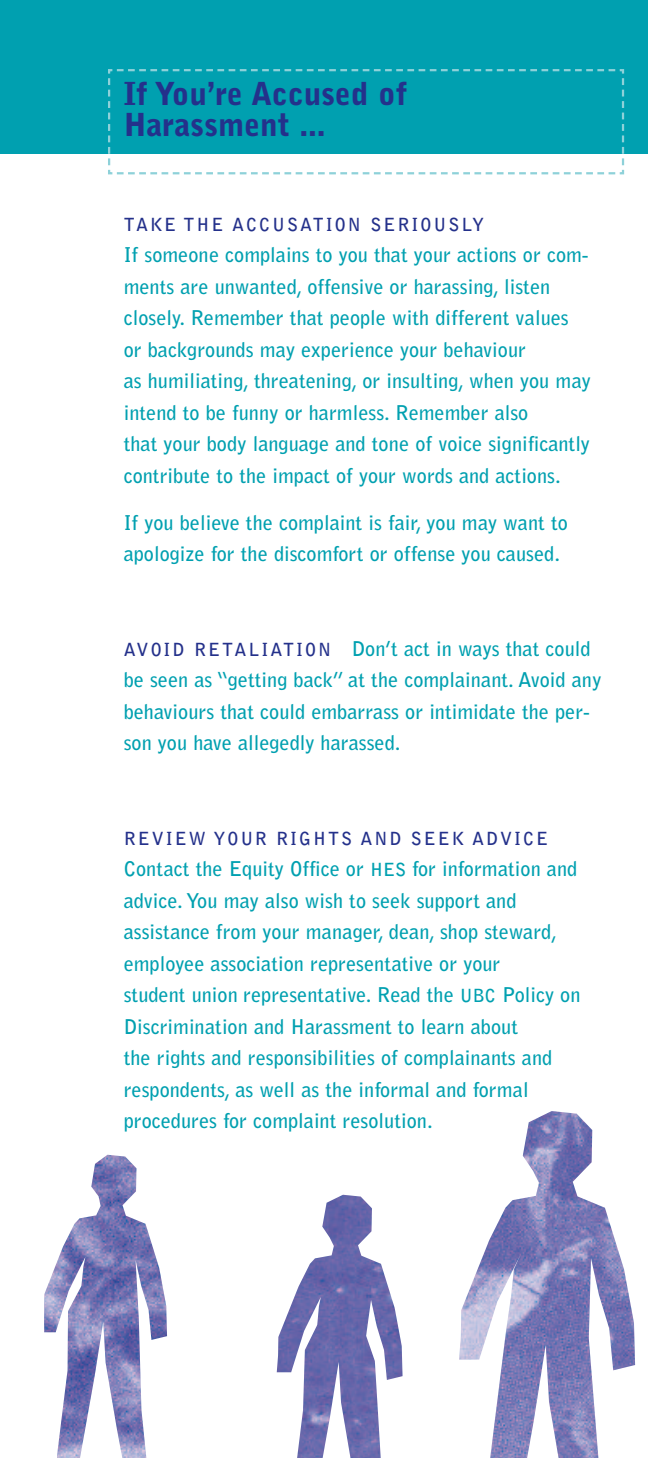
<style>
.page{position:relative;width:648px;height:1458px;background:#fff}
.page>*{position:absolute;margin:0;border:0;box-sizing:border-box;transform-origin:0 0}
.t1{font:900 31.5px/31.5px "Bell Gothic";color:#24318b}
.t2{font:700 20.25px/31.5px "Bell Gothic";color:#00a0b0}
.t3{font:700 18px "Bell Gothic";letter-spacing:.11em;color:#24318b}
.s1{font-size:18px;color:#24318b}
.s2{font-size:18px}
</style>
<div class="page">
<div style="left:0;top:0;width:648px;height:153px;background:#00a0b0"></div>
<img style="left:277px;top:1195px;width:126px;height:263px">
<img style="left:44px;top:1155px;width:123px;height:303px">
<img style="left:459px;top:1111px;width:176px;height:347px">
<svg style="left:107px;top:69px;width:518px;height:106px"></svg>
<h1 class="t1" style="left:124px;top:80px;width:286px">If You’re Accused of<br>Harassment ...</h1>
<p class="t3" style="left:124px;top:217px;width:362px">TAKE THE ACCUSATION SERIOUSLY</p>
<p class="t2" style="left:124px;top:240px;width:469px">If someone complains to you that your actions or com&shy;ments are unwanted, offensive or harassing, listen closely. Remember that people with different values or backgrounds may experience your behaviour<br>as humiliating, threatening, or insulting, when you may intend to be funny or harmless. Remember also<br>that your body language and tone of voice significantly contribute to the impact of your words and actions.</p>
<p class="t2" style="left:124px;top:508px;width:446px">If you believe the complaint is fair, you may want to apologize for the discomfort or offense you caused.</p>
<p class="t2" style="left:124px;top:634px;width:479px"><span class="s1">AVOID RETALIATION</span> Don’t act in ways that could be seen as “getting back” at the complainant. Avoid any behaviours that could embarrass or intimidate the per&shy;son you have allegedly harassed.</p>
<p class="t3" style="left:124px;top:832px;width:426px">REVIEW YOUR RIGHTS AND SEEK ADVICE</p>
<p class="t2" style="left:124px;top:855px;width:458px">Contact the Equity Office or <span class="s2">HES</span> for information and advice. You may also wish to seek support and assistance from your manager, dean, shop steward, employee association representative or your<br>student union representative. Read the <span class="s2">UBC</span> Policy on Discrimination and Harassment to learn about<br>the rights and responsibilities of complainants and respondents, as well as the informal and formal procedures for complaint resolution.</p>
</div>
